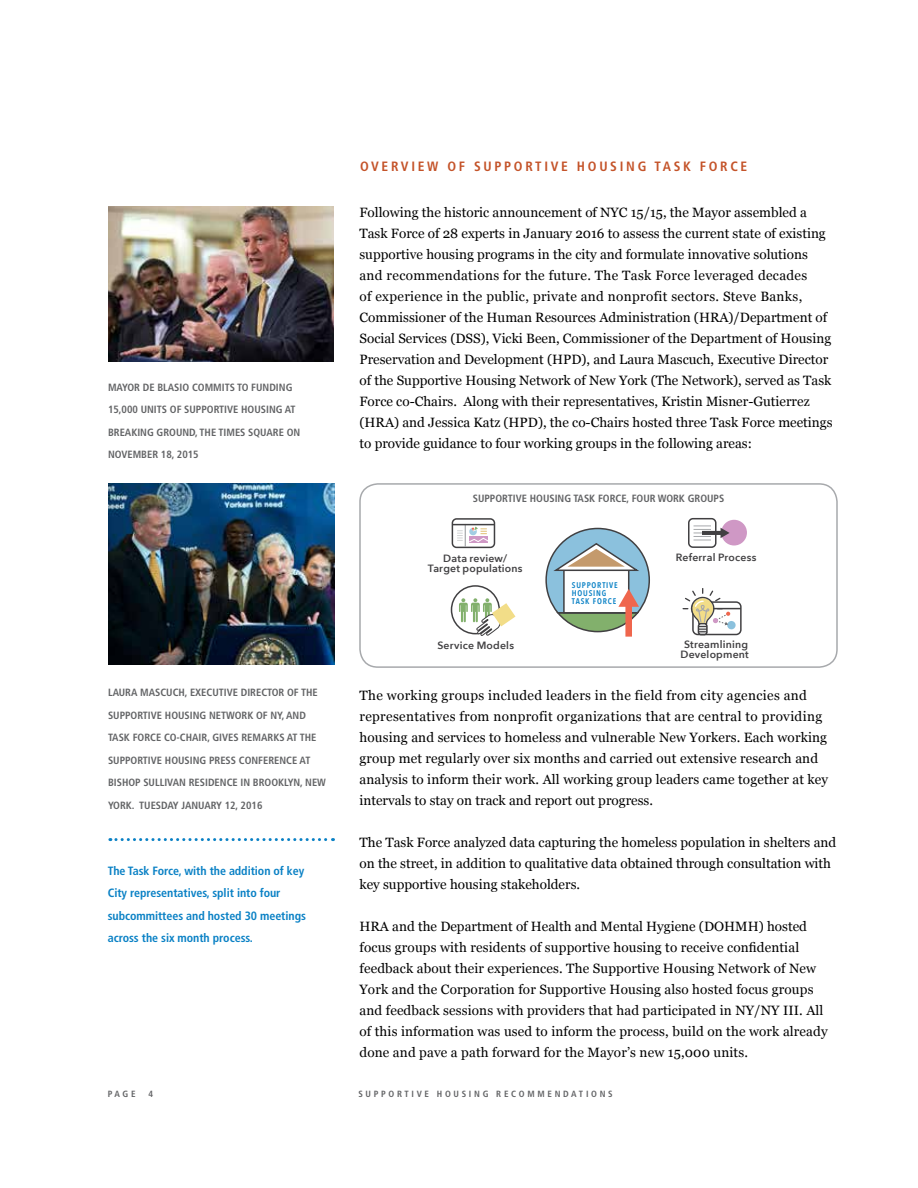
<style>
.page{position:relative;width:918px;height:1188px;background:#fff}
.page>*{position:absolute;margin:0;border:0;box-sizing:border-box;transform-origin:0 0}
.t1{font:13.5px/21px "Georgia";color:#000}
.t2{font:700 condensed 13.5px "Frutiger LT Std";letter-spacing:.2em;color:#c45329}
.t3{font:700 condensed 12px/22.5px "Frutiger LT Std";letter-spacing:-.005em;color:#0a81c5}
.t4{font:700 condensed 10.5px/22.5px "Frutiger LT Std";color:#636466}
.t5{font:600 10.5px/10.5px "Avenir Next";letter-spacing:.02em;color:#414042;text-align:center}
.t6{font:700 condensed 9px "Frutiger LT Std";letter-spacing:.3em;color:#636466}
.t7{font:600 8.25px/8.2px "Avenir Next Condensed";letter-spacing:.1em;color:#0a81c5}
</style>
<div class="page">
<svg style="left:360px;top:493px;width:477px;height:174px"></svg>
<div style="left:693px;top:602px;width:48px;height:33px;background:#fff;border-radius:5px"></div>
<div style="left:692px;top:601px;width:50px;height:34px;border:2px solid #414042;border-radius:5px"></div>
<div style="left:727px;top:621px;width:9px;height:9px;background:#8bc1dd;border-radius:4px"></div>
<svg style="left:452px;top:519px;width:42px;height:28px"></svg>
<div style="left:452px;top:518px;width:43px;height:30px;border:2px solid #414042;border-radius:4px"></div>
<div style="left:689px;top:519px;width:27px;height:28px;background:#fff;border-radius:4px"></div>
<div style="left:688px;top:518px;width:29px;height:30px;border:2px solid #414042;border-radius:4px"></div>
<hr style="left:693px;top:608px;width:48px;height:1px;background:#414042">
<hr style="left:452px;top:524px;width:42px;height:1px;background:#414042">
<svg style="left:457px;top:525px;width:35px;height:22px"></svg>
<svg style="left:683px;top:588px;width:47px;height:47px"></svg>
<svg style="left:545px;top:527px;width:106px;height:110px"></svg>
<div style="left:721px;top:520px;width:26px;height:26px;background:#cf98c5;border-radius:50%"></div>
<svg style="left:694px;top:526px;width:36px;height:15px"></svg>
<div style="left:451px;top:585px;width:49px;height:49px;border:2px solid #414042;border-radius:50%"></div>
<svg style="left:459px;top:598px;width:56px;height:39px"></svg>
<div style="left:359px;top:483px;width:479px;height:185px;border:2px solid #a7a9ac;border-radius:18px"></div>
<svg style="left:110px;top:838px;width:224px;height:3px"></svg>
<img style="left:108px;top:484px;width:226px;height:180px">
<img style="left:109px;top:206px;width:225px;height:156px">
<p class="t4" style="left:108px;top:376px;width:194px">MAYOR DE BLASIO COMMITS TO FUNDING<br>15,000 UNITS OF SUPPORTIVE HOUSING AT<br>BREAKING GROUND, THE TIMES SQUARE ON<br>NOVEMBER 18, 2015</p>
<p class="t4" style="left:108px;top:681px;width:220px">LAURA MASCUCH, EXECUTIVE DIRECTOR OF THE SUPPORTIVE HOUSING NETWORK OF NY, AND TASK FORCE CO-CHAIR, GIVES REMARKS AT THE SUPPORTIVE HOUSING PRESS CONFERENCE AT BISHOP SULLIVAN RESIDENCE IN BROOKLYN, NEW YORK. TUESDAY JANUARY 12, 2016</p>
<p class="t3" style="left:108px;top:860px;width:200px">The Task Force, with the addition of key City representatives, split into four subcommittees and hosted 30 meetings across the six month process.</p>
<p class="t2" style="left:360px;top:158px;width:389px">OVERVIEW OF SUPPORTIVE HOUSING TASK FORCE</p>
<p class="t1" style="left:360px;top:201px;width:475px">Following the historic announcement of NYC 15/15, the Mayor assembled a Task Force of 28 experts in January 2016 to assess the current state of existing supportive housing programs in the city and formulate innovative solutions and recommendations for the future. The Task Force leveraged decades<br>of experience in the public, private and nonprofit sectors. Steve Banks, Commissioner of the Human Resources Administration (HRA)/Department of Social Services (DSS), Vicki Been, Commissioner of the Department of Housing Preservation and Development (HPD), and Laura Mascuch, Executive Director of the Supportive Housing Network of New York (The Network), served as Task Force co-Chairs. Along with their representatives, Kristin Misner-Gutierrez (HRA) and Jessica Katz (HPD), the co-Chairs hosted three Task Force meetings to provide guidance to four working groups in the following areas:</p>
<p class="t4" style="left:473px;top:487px;width:253px">SUPPORTIVE HOUSING TASK FORCE, FOUR WORK GROUPS</p>
<p class="t5" style="left:428px;top:552px;width:96px">Data review/<br>Target populations</p>
<p class="t5" style="left:437px;top:639px;width:78px">Service Models</p>
<p class="t7" style="left:572px;top:580px;width:47px">SUPPORTIVE<br>HOUSING<br>TASK FORCE</p>
<p class="t5" style="left:676px;top:551px;width:82px">Referral Process</p>
<p class="t5" style="left:681px;top:638px;width:70px">Streamlining<br>Development</p>
<p class="t1" style="left:360px;top:685px;width:470px">The working groups included leaders in the field from city agencies and representatives from nonprofit organizations that are central to providing housing and services to homeless and vulnerable New Yorkers. Each working group met regularly over six months and carried out extensive research and analysis to inform their work. All working group leaders came together at key intervals to stay on track and report out progress.</p>
<p class="t1" style="left:360px;top:832px;width:478px">The Task Force analyzed data capturing the homeless population in shelters and on the street, in addition to qualitative data obtained through consultation with key supportive housing stakeholders.</p>
<p class="t1" style="left:360px;top:916px;width:470px">HRA and the Department of Health and Mental Hygiene (DOHMH) hosted focus groups with residents of supportive housing to receive confidential feedback about their experiences. The Supportive Housing Network of New York and the Corporation for Supportive Housing also hosted focus groups and feedback sessions with providers that had participated in NY/NY III. All of this information was used to inform the process, build on the work already done and pave a path forward for the Mayor’s new 15,000 units.</p>
<p class="t6" style="left:108px;top:1089px;width:29px">PAGE</p>
<p class="t6" style="left:148px;top:1089px;width:6px">4</p>
<p class="t6" style="left:358px;top:1089px;width:256px">SUPPORTIVE HOUSING RECOMMENDATIONS</p>
</div>
